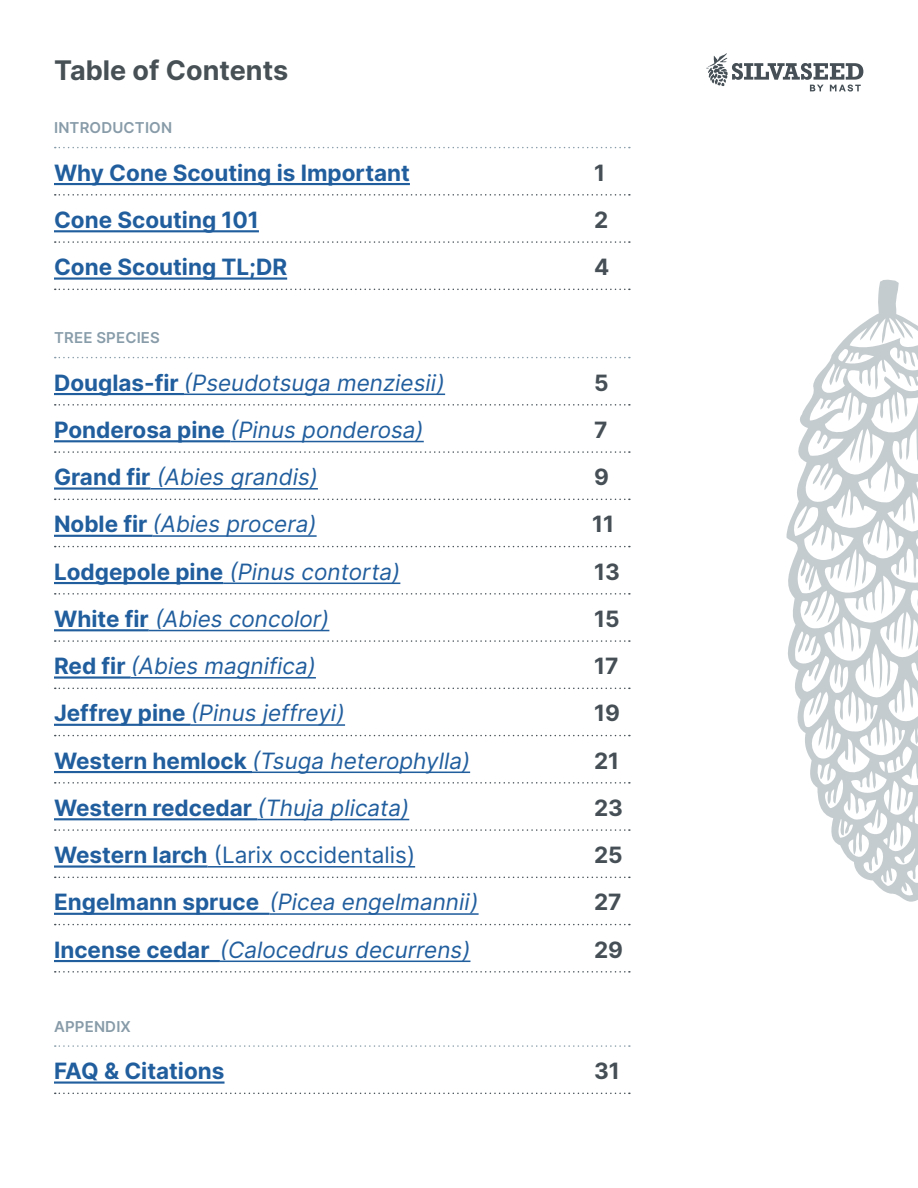
<style>
.page{position:relative;width:918px;height:1188px;background:#fff}
.page>*{position:absolute;margin:0;border:0;box-sizing:border-box;transform-origin:0 0}
.t1{font:700 27px "Inter";color:#465055}
.t2{font:italic 22.5px "Inter";color:#215e9e}
.t3{font:700 22.5px "Inter";color:#215e9e}
.t4{font:22.5px "Inter";color:#215e9e}
.t5{font:700 22.5px "Inter";color:#454f55}
.t6{font:600 15px "Inter";letter-spacing:.01em;color:#879ba8}
.t7{font:600 15px "Inter";letter-spacing:.01em;color:#889daa}
.s1{color:#879ba8}
.s2{font-weight:700;font-style:normal}
.s3{font-weight:400;font-style:italic}
.s4{font-weight:700}
</style>
<div class="page">
<svg style="left:55px;top:147px;width:575px;height:1px"></svg>
<svg style="left:55px;top:194px;width:575px;height:2px"></svg>
<hr style="left:54px;top:183px;width:356px;height:2px;background:#215e9e">
<svg style="left:55px;top:241px;width:575px;height:2px"></svg>
<hr style="left:54px;top:230px;width:205px;height:2px;background:#215e9e">
<svg style="left:55px;top:289px;width:575px;height:1px"></svg>
<hr style="left:54px;top:277px;width:233px;height:3px;background:#215e9e">
<svg style="left:55px;top:357px;width:575px;height:1px"></svg>
<svg style="left:55px;top:404px;width:575px;height:2px"></svg>
<hr style="left:54px;top:393px;width:130px;height:2px;background:#215e9e">
<hr style="left:184px;top:394px;width:261px;height:1px;background:#215e9e">
<svg style="left:55px;top:451px;width:575px;height:2px"></svg>
<hr style="left:54px;top:440px;width:176px;height:2px;background:#215e9e">
<hr style="left:230px;top:441px;width:194px;height:1px;background:#215e9e">
<svg style="left:55px;top:499px;width:575px;height:1px"></svg>
<hr style="left:54px;top:487px;width:97px;height:3px;background:#215e9e">
<hr style="left:151px;top:488px;width:167px;height:2px;background:#215e9e">
<svg style="left:55px;top:546px;width:575px;height:1px"></svg>
<hr style="left:54px;top:535px;width:99px;height:2px;background:#215e9e">
<hr style="left:153px;top:535px;width:164px;height:2px;background:#215e9e">
<svg style="left:55px;top:593px;width:575px;height:2px"></svg>
<hr style="left:54px;top:582px;width:169px;height:2px;background:#215e9e">
<hr style="left:223px;top:583px;width:177px;height:1px;background:#215e9e">
<svg style="left:55px;top:640px;width:575px;height:2px"></svg>
<hr style="left:54px;top:629px;width:95px;height:2px;background:#215e9e">
<hr style="left:149px;top:630px;width:180px;height:1px;background:#215e9e">
<svg style="left:55px;top:688px;width:575px;height:1px"></svg>
<hr style="left:54px;top:676px;width:77px;height:3px;background:#215e9e">
<hr style="left:131px;top:677px;width:185px;height:2px;background:#215e9e">
<svg style="left:55px;top:735px;width:575px;height:1px"></svg>
<hr style="left:54px;top:724px;width:137px;height:2px;background:#215e9e">
<hr style="left:191px;top:724px;width:154px;height:2px;background:#215e9e">
<svg style="left:55px;top:782px;width:575px;height:2px"></svg>
<hr style="left:54px;top:771px;width:198px;height:2px;background:#215e9e">
<hr style="left:252px;top:772px;width:218px;height:1px;background:#215e9e">
<svg style="left:55px;top:829px;width:575px;height:2px"></svg>
<hr style="left:54px;top:818px;width:203px;height:2px;background:#215e9e">
<hr style="left:257px;top:819px;width:152px;height:1px;background:#215e9e">
<svg style="left:55px;top:877px;width:575px;height:1px"></svg>
<hr style="left:54px;top:865px;width:154px;height:3px;background:#215e9e">
<hr style="left:208px;top:866px;width:207px;height:2px;background:#215e9e">
<svg style="left:55px;top:924px;width:575px;height:1px"></svg>
<hr style="left:54px;top:913px;width:216px;height:2px;background:#215e9e">
<hr style="left:270px;top:913px;width:209px;height:2px;background:#215e9e">
<svg style="left:55px;top:971px;width:575px;height:2px"></svg>
<hr style="left:54px;top:960px;width:166px;height:2px;background:#215e9e">
<hr style="left:220px;top:961px;width:250px;height:1px;background:#215e9e">
<svg style="left:55px;top:1045px;width:575px;height:2px"></svg>
<svg style="left:55px;top:1093px;width:575px;height:1px"></svg>
<hr style="left:54px;top:1081px;width:171px;height:3px;background:#215e9e">
<svg style="left:786px;top:280px;width:132px;height:622px"></svg>
<svg style="left:706px;top:53px;width:157px;height:39px"></svg>
<p class="t1" style="left:54px;top:50px;width:236px">Table of Contents</p>
<p class="t6" style="left:54px;top:117px;width:120px">INTRODUCTION</p>
<p class="t3" style="left:54px;top:156px;width:357px">Why Cone Scouting is Important</p>
<p class="t5" style="left:594px;top:156px;width:13px">1</p>
<p class="t3" style="left:54px;top:203px;width:206px">Cone Scouting 101</p>
<p class="t5" style="left:594px;top:203px;width:16px">2</p>
<p class="t3" style="left:54px;top:250px;width:235px">Cone Scouting TL;DR</p>
<p class="t5" style="left:594px;top:250px;width:17px">4</p>
<p class="t7" style="left:54px;top:327px;width:107px">TREE SPECI<span class="s1">ES</span></p>
<p class="t2" style="left:54px;top:366px;width:393px"><span class="s2">Douglas-fir</span> (Pseudotsuga menziesii)</p>
<p class="t5" style="left:594px;top:366px;width:16px">5</p>
<p class="t2" style="left:54px;top:413px;width:371px"><span class="s2">Ponderosa pine</span> (Pinus ponderosa)</p>
<p class="t5" style="left:594px;top:413px;width:15px">7</p>
<p class="t2" style="left:54px;top:461px;width:265px"><span class="s2">Grand fir</span> (Abies grandis)</p>
<p class="t5" style="left:594px;top:460px;width:16px">9</p>
<p class="t2" style="left:54px;top:508px;width:264px"><span class="s2">Noble fir</span> (Abies procera)</p>
<p class="t5" style="left:592px;top:507px;width:24px">11</p>
<p class="t2" style="left:54px;top:555px;width:348px"><span class="s2">Lodgepole pine</span> (Pinus contorta)</p>
<p class="t5" style="left:594px;top:555px;width:27px">13</p>
<p class="t2" style="left:54px;top:602px;width:277px"><span class="s2">White fir</span> (Abies concolor)</p>
<p class="t5" style="left:594px;top:602px;width:27px">15</p>
<p class="t2" style="left:54px;top:650px;width:263px"><span class="s2">Red fir</span> (Abies magnifica)</p>
<p class="t5" style="left:594px;top:649px;width:26px">17</p>
<p class="t2" style="left:54px;top:697px;width:293px"><span class="s2">Jeffrey pine</span> (Pinus jeffreyi)</p>
<p class="t5" style="left:594px;top:696px;width:27px">19</p>
<p class="t2" style="left:54px;top:744px;width:418px"><span class="s2">Western hemlock</span> (Tsuga heterophylla)</p>
<p class="t5" style="left:594px;top:744px;width:27px">21</p>
<p class="t3" style="left:54px;top:791px;width:357px">Western redcedar <span class="s3">(Thuja plicata)</span></p>
<p class="t5" style="left:594px;top:791px;width:31px">23</p>
<p class="t4" style="left:54px;top:839px;width:363px"><span class="s4">Western larch</span> (Larix occidentalis)</p>
<p class="t5" style="left:594px;top:838px;width:30px">25</p>
<p class="t2" style="left:54px;top:886px;width:426px"><span class="s2">Engelmann spruce</span> (Picea engelmannii)</p>
<p class="t5" style="left:594px;top:885px;width:29px">27</p>
<p class="t2" style="left:54px;top:933px;width:418px"><span class="s2">Incense cedar</span> (Calocedrus decurrens)</p>
<p class="t5" style="left:594px;top:933px;width:31px">29</p>
<p class="t6" style="left:54px;top:1015px;width:78px">APPENDIX</p>
<p class="t3" style="left:54px;top:1054px;width:172px">FAQ &amp; Citations</p>
<p class="t5" style="left:594px;top:1054px;width:27px">31</p>
</div>
